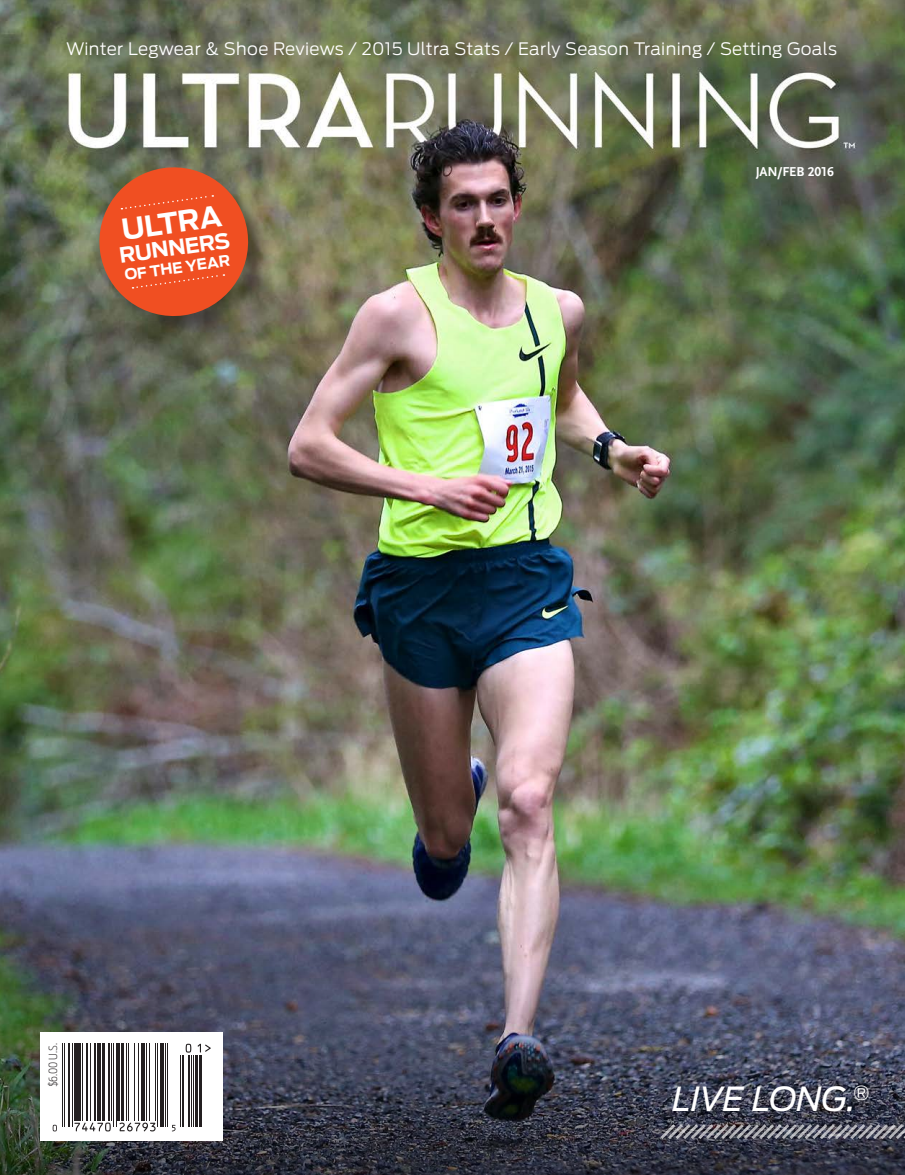
<style>
.page{position:relative;width:905px;height:1175px;background:#fff}
.page>*{position:absolute;margin:0;border:0;box-sizing:border-box;transform-origin:0 0}
.Live_Long{font:italic 33px "Antenna";letter-spacing:-.02em;color:#fff}
.Body_text{font:700 28.5px "Antenna";color:#fff}
.Body_text-2{font:700 21px "Antenna";color:#fff}
.Cover_highlights{font:300 17.1px "Antenna";letter-spacing:.015em;color:#fff}
.Body_text-3{font:700 15px "Antenna";color:#fff}
.Body_text-4{font:13.5px "Scala Sans Bold LF";letter-spacing:-.01em;color:#fff}
.Barcode_Price{font:200 11.25px "Antenna Cond";color:#231f20}
</style>
<div class="page">
<img style="left:0;top:0;width:904px;height:946px">
<svg style="left:0;top:946px;width:904px;height:228px;background:#474b5c"></svg>
<svg style="left:657px;top:1121px;width:247px;height:21px;background:#5f606b"></svg>
<div style="left:102px;top:170px;width:164px;height:164px;background:#231f20;opacity:.4"></div>
<svg style="left:94px;top:162px;width:159px;height:159px;background:#c45732"></svg>
<div style="left:40px;top:1032px;width:183px;height:108px;background:#fff"></div>
<svg style="left:172px;top:1124px;width:4px;height:7px"></svg>
<svg style="left:53px;top:1124px;width:4px;height:7px"></svg>
<svg style="left:74px;top:1122px;width:37px;height:9px"></svg>
<svg style="left:119px;top:1122px;width:37px;height:9px"></svg>
<hr style="left:62px;top:1043px;width:1px;height:83px;background:#231f20">
<hr style="left:64px;top:1043px;width:1px;height:83px;background:#231f20">
<hr style="left:68px;top:1043px;width:2px;height:83px;background:#231f20">
<hr style="left:72px;top:1043px;width:1px;height:83px;background:#231f20">
<hr style="left:74px;top:1043px;width:3px;height:77px;background:#231f20">
<hr style="left:78px;top:1043px;width:2px;height:77px;background:#231f20">
<hr style="left:82px;top:1043px;width:1px;height:77px;background:#231f20">
<hr style="left:86px;top:1043px;width:2px;height:77px;background:#231f20">
<hr style="left:90px;top:1043px;width:1px;height:77px;background:#231f20">
<hr style="left:94px;top:1043px;width:2px;height:77px;background:#231f20">
<hr style="left:98px;top:1043px;width:3px;height:77px;background:#231f20">
<hr style="left:102px;top:1043px;width:2px;height:77px;background:#231f20">
<hr style="left:108px;top:1043px;width:2px;height:77px;background:#231f20">
<hr style="left:111px;top:1043px;width:1px;height:77px;background:#231f20">
<hr style="left:113px;top:1043px;width:1px;height:83px;background:#231f20">
<hr style="left:116px;top:1043px;width:1px;height:83px;background:#231f20">
<hr style="left:118px;top:1043px;width:2px;height:77px;background:#231f20">
<hr style="left:121px;top:1043px;width:2px;height:77px;background:#231f20">
<hr style="left:126px;top:1043px;width:1px;height:77px;background:#231f20">
<hr style="left:128px;top:1043px;width:1px;height:77px;background:#231f20">
<hr style="left:134px;top:1043px;width:1px;height:77px;background:#231f20">
<hr style="left:138px;top:1043px;width:1px;height:77px;background:#231f20">
<hr style="left:141px;top:1043px;width:4px;height:77px;background:#231f20">
<hr style="left:146px;top:1043px;width:1px;height:77px;background:#231f20">
<hr style="left:149px;top:1043px;width:1px;height:77px;background:#231f20">
<hr style="left:155px;top:1043px;width:1px;height:77px;background:#231f20">
<hr style="left:157px;top:1043px;width:1px;height:83px;background:#231f20">
<hr style="left:161px;top:1043px;width:3px;height:83px;background:#231f20">
<hr style="left:165px;top:1043px;width:1px;height:83px;background:#231f20">
<hr style="left:167px;top:1043px;width:1px;height:83px;background:#231f20">
<svg style="left:186px;top:1043px;width:5px;height:9px"></svg>
<hr style="left:180px;top:1055px;width:1px;height:71px;background:#231f20">
<hr style="left:182px;top:1055px;width:2px;height:71px;background:#231f20">
<hr style="left:187px;top:1055px;width:2px;height:71px;background:#231f20">
<hr style="left:191px;top:1055px;width:1px;height:71px;background:#231f20">
<hr style="left:193px;top:1055px;width:1px;height:71px;background:#231f20">
<hr style="left:195px;top:1055px;width:2px;height:71px;background:#231f20">
<hr style="left:200px;top:1055px;width:2px;height:71px;background:#231f20">
<svg style="left:197px;top:1043px;width:14px;height:9px"></svg>
<p class="Cover_highlights" style="left:66px;top:38px;width:772px">Winter Legwear &amp; Shoe Reviews / 2015 Ultra Stats / Early Season Training / Setting Goals</p>
<p class="Body_text" style="left:119px;top:213px;width:102px;rotate:-8deg">ULTRA</p>
<p class="Body_text-2" style="left:118px;top:243px;width:113px;rotate:-8deg">RUNNERS</p>
<p class="Body_text-3" style="left:123px;top:266px;width:108px;rotate:-8deg">OF THE YEAR</p>
<p class="Body_text-4" style="left:755px;top:165px;width:80px">JAN/FEB 2016</p>
<p class="Barcode_Price" style="left:46px;top:1087px;width:45px;rotate:-90deg">$6.00 U.S.</p>
<p class="Live_Long" style="left:672px;top:1079px;width:198px">LIVE LONG.<sup>®</sup></p>
</div>
